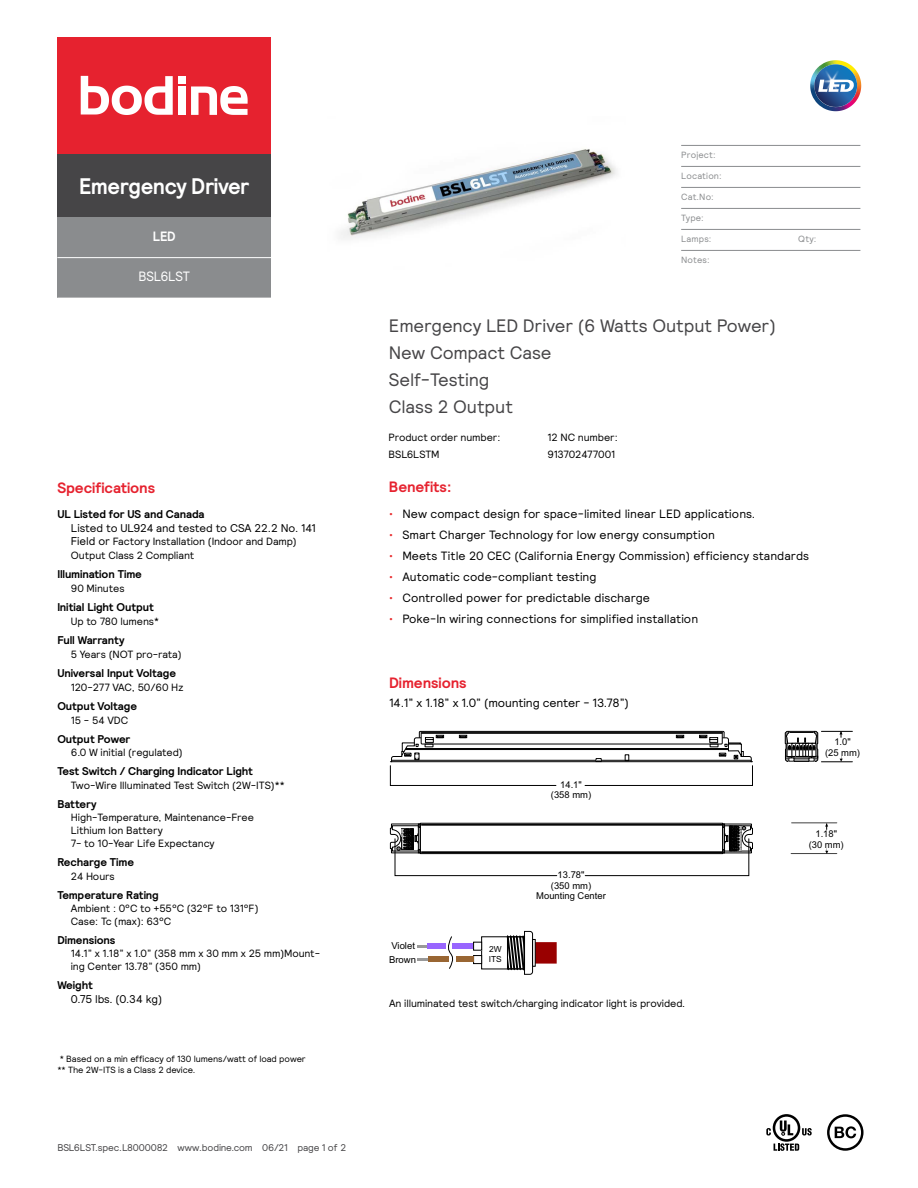
<style>
.page{position:relative;width:918px;height:1188px;background:#fff}
.page>*{position:absolute;margin:0;border:0;box-sizing:border-box;transform-origin:0 0}
.t1{font:700 22.5px "Signify Relative";letter-spacing:-.02em;color:#fff;scale:.95 1}
.t2{font:18px/27px "Signify Relative";letter-spacing:-.005em;color:#464547}
.t3{font:700 15px "Signify Relative";letter-spacing:-.005em;color:#e6222f}
.t4{font:13.5px "Signify Relative";letter-spacing:-.02em;color:#fff;scale:.95 1}
.t5{font:700 13.5px "Signify Relative";color:#fff;scale:.95 1}
.t6{font:12px "Signify Relative";letter-spacing:.005em;color:#000}
.t7{font:700 11.25px "Signify Relative";letter-spacing:-.01em;color:#000}
.t8{font:11.25px "Signify Relative";letter-spacing:-.01em;color:#000}
.t9{font:10.5px/12.8px "Signify Relative";letter-spacing:-.01em;color:#000}
.t10{font:9.75px "Signify Relative";letter-spacing:-.015em;color:#464547}
.t11{font:9.6px/14.1px "Arial";color:#000}
.t12{font:9.45px/10.5px "Arial";color:#000;text-align:center}
.t13{font:9px/10.8px "Signify Relative";letter-spacing:-.005em;color:#000}
.t14{font:9px "Signify Relative";letter-spacing:.02em;color:#8a8c8e}
.t15{font:8.4px/9.3px "Arial";color:#000}
.s1{color:#e82c2e}
.s2{font-size:11.25px}
</style>
<div class="page">
<img style="left:340px;top:149px;width:277px;height:90px">
<div style="left:427px;top:944px;width:18px;height:5px;background:#96f"></div>
<div style="left:452px;top:943px;width:22px;height:6px;background:#96f"></div>
<div style="left:535px;top:942px;width:22px;height:22px;background:#900"></div>
<div style="left:532px;top:939px;width:4px;height:28px;border:1px solid #000"></div>
<div style="left:473px;top:955px;width:9px;height:9px;border:1px solid #000"></div>
<div style="left:473px;top:942px;width:9px;height:8px;border:1px solid #000"></div>
<svg style="left:507px;top:931px;width:26px;height:44px"></svg>
<svg style="left:417px;top:945px;width:10px;height:3px"></svg>
<div style="left:428px;top:957px;width:20px;height:5px;background:#963"></div>
<svg style="left:418px;top:958px;width:10px;height:3px"></svg>
<div style="left:456px;top:957px;width:17px;height:5px;background:#963"></div>
<svg style="left:441px;top:936px;width:19px;height:33px"></svg>
<svg style="left:390px;top:731px;width:363px;height:55px"></svg>
<hr style="left:821px;top:731px;width:31px;height:1px;background:#000">
<hr style="left:821px;top:762px;width:31px;height:1px;background:#000">
<svg style="left:840px;top:756px;width:3px;height:6px"></svg>
<svg style="left:839px;top:731px;width:4px;height:7px"></svg>
<hr style="left:792px;top:823px;width:45px;height:1px;background:#000">
<hr style="left:791px;top:853px;width:46px;height:1px;background:#000">
<svg style="left:825px;top:848px;width:3px;height:6px"></svg>
<svg style="left:825px;top:823px;width:3px;height:7px"></svg>
<svg style="left:785px;top:731px;width:33px;height:31px"></svg>
<svg style="left:390px;top:823px;width:363px;height:53px"></svg>
<div style="left:827px;top:1114px;width:37px;height:37px;border:2px solid #000;border-radius:50%"></div>
<svg style="left:835px;top:1126px;width:21px;height:12px"></svg>
<svg style="left:774px;top:1143px;width:25px;height:8px"></svg>
<svg style="left:802px;top:1128px;width:10px;height:8px"></svg>
<svg style="left:773px;top:1114px;width:27px;height:28px"></svg>
<svg style="left:775px;top:1117px;width:23px;height:22px"></svg>
<svg style="left:780px;top:1121px;width:13px;height:14px"></svg>
<svg style="left:766px;top:1128px;width:5px;height:8px"></svg>
<svg style="left:808px;top:58px;width:55px;height:55px"></svg>
<svg style="left:810px;top:60px;width:50px;height:51px"></svg>
<hr style="left:681px;top:145px;width:179px;height:1px;background:#8a8c8e">
<hr style="left:681px;top:166px;width:179px;height:1px;background:#8a8c8e">
<hr style="left:681px;top:187px;width:179px;height:1px;background:#8a8c8e">
<hr style="left:681px;top:208px;width:179px;height:1px;background:#8a8c8e">
<hr style="left:681px;top:229px;width:179px;height:1px;background:#8a8c8e">
<hr style="left:681px;top:250px;width:179px;height:1px;background:#8a8c8e">
<div style="left:57px;top:154px;width:214px;height:63px;background:#464547"></div>
<div style="left:57px;top:217px;width:214px;height:81px;background:#8a8c8e"></div>
<hr style="left:57px;top:257px;width:214px;height:1px;background:#fff">
<div style="left:57px;top:37px;width:214px;height:117px;background:#e6222f"></div>
<div style="left:178px;top:76px;width:8px;height:7px;background:#fff"></div>
<div style="left:178px;top:87px;width:8px;height:28px;background:#fff"></div>
<svg style="left:191px;top:86px;width:57px;height:29px"></svg>
<svg style="left:81px;top:76px;width:92px;height:39px"></svg>
<h1 class="t1" style="left:79px;top:172px;width:181px">Emergency Driver</h1>
<p class="t5" style="left:153px;top:227px;width:25px">LED</p>
<p class="t4" style="left:139px;top:268px;width:56px">BSL6LST</p>
<p class="t14" style="left:681px;top:149px;width:36px">Project:</p>
<p class="t14" style="left:681px;top:170px;width:42px">Location:</p>
<p class="t14" style="left:681px;top:191px;width:34px">Cat.No:</p>
<p class="t14" style="left:681px;top:212px;width:24px">Type:</p>
<p class="t14" style="left:681px;top:233px;width:32px">Lamps:</p>
<p class="t14" style="left:798px;top:233px;width:20px">Qty:</p>
<p class="t14" style="left:681px;top:254px;width:30px">Notes:</p>
<h2 class="t2" style="left:389px;top:312px;width:388px">Emergency LED Driver (6 Watts Output Power)<br>New Compact Case<br>Self-Testing<br>Class 2 Output</h2>
<p class="t9" style="left:389px;top:431px;width:113px">Product order number:</p>
<p class="t9" style="left:548px;top:431px;width:72px">12 NC number:</p>
<p class="t9" style="left:389px;top:447px;width:52px">BSL6LSTM</p>
<p class="t9" style="left:548px;top:447px;width:69px">913702477001</p>
<h3 class="t3" style="left:57px;top:478px;width:99px">Specifications</h3>
<h3 class="t3" style="left:389px;top:477px;width:64px">Benefits:</h3>
<p class="t6" style="left:389px;top:506px;width:368px"><span class="s1">•</span> New compact design for space-limited linear LED applications.</p>
<p class="t6" style="left:389px;top:527px;width:328px"><span class="s1">•</span> Smart Charger Technology for low energy consumption</p>
<p class="t6" style="left:389px;top:548px;width:422px"><span class="s1">•</span> Meets Title 20 CEC (California Energy Commission) efficiency standards</p>
<p class="t6" style="left:389px;top:569px;width:209px"><span class="s1">•</span> Automatic code-compliant testing</p>
<p class="t6" style="left:389px;top:590px;width:263px"><span class="s1">•</span> Controlled power for predictable discharge</p>
<p class="t6" style="left:389px;top:611px;width:311px"><span class="s1">•</span> Poke-In wiring connections for simplified installation</p>
<p class="t7" style="left:57px;top:507px;width:149px">UL Listed for US and Canada</p>
<p class="t8" style="left:71px;top:520px;width:247px">Listed to UL924 and tested to CSA 22.2 No. 141</p>
<p class="t9" style="left:71px;top:534px;width:227px;line-height:13.5px"><span class="s2">Field or</span> Factory Installation (Indoor and Damp)<br>Output Class 2 Compliant</p>
<p class="t7" style="left:57px;top:567px;width:86px">Illumination Time</p>
<p class="t9" style="left:71px;top:581px;width:55px">90 Minutes</p>
<p class="t7" style="left:57px;top:600px;width:98px">Initial Light Output</p>
<p class="t9" style="left:71px;top:614px;width:90px">Up to 780 lumens*</p>
<p class="t7" style="left:57px;top:633px;width:69px">Full Warranty</p>
<p class="t9" style="left:71px;top:647px;width:112px">5 Years (NOT pro-rata)</p>
<p class="t7" style="left:57px;top:666px;width:120px">Universal Input Voltage</p>
<p class="t9" style="left:71px;top:680px;width:114px">120-277 VAC, 50/60 Hz</p>
<p class="t7" style="left:57px;top:699px;width:81px">Output Voltage</p>
<p class="t9" style="left:71px;top:713px;width:59px">15 - 54 VDC</p>
<p class="t7" style="left:57px;top:732px;width:75px">Output Power</p>
<p class="t9" style="left:71px;top:745px;width:113px">6.0 W initial (regulated)</p>
<p class="t7" style="left:57px;top:764px;width:197px">Test Switch / Charging Indicator Light</p>
<p class="t9" style="left:71px;top:778px;width:215px">Two-Wire Illuminated Test Switch (2W-ITS)**</p>
<p class="t7" style="left:57px;top:797px;width:41px">Battery</p>
<p class="t9" style="left:71px;top:811px;width:185px">High-Temperature, Maintenance-Free<br>Lithium Ion Battery<br>7- to 10-Year Life Expectancy</p>
<p class="t7" style="left:57px;top:855px;width:78px">Recharge Time</p>
<p class="t9" style="left:71px;top:869px;width:46px">24 Hours</p>
<p class="t7" style="left:57px;top:888px;width:103px">Temperature Rating</p>
<p class="t9" style="left:71px;top:901px;width:189px">Ambient : 0°C to +55°C (32°F to 131°F)<br>Case: Tc (max): 63°C</p>
<p class="t7" style="left:57px;top:933px;width:60px">Dimensions</p>
<p class="t9" style="left:71px;top:946px;width:251px">14.1” x 1.18” x 1.0” (358 mm x 30 mm x 25 mm)Mount&shy;ing Center 13.78” (350 mm)</p>
<p class="t7" style="left:57px;top:978px;width:37px">Weight</p>
<p class="t8" style="left:71px;top:991px;width:93px">0.75 lbs. (0.34 kg)</p>
<h3 class="t3" style="left:389px;top:673px;width:79px">Dimensions</h3>
<p class="t6" style="left:389px;top:695px;width:241px">14.1” x 1.18” x 1.0” (mounting center - 13.78”)</p>
<p class="t12" style="left:825px;top:737px;width:37px">1.0"<br>(25 mm)</p>
<p class="t12" style="left:551px;top:779px;width:42px">14.1" (358 mm)</p>
<p class="t12" style="left:809px;top:829px;width:37px">1.18" (30 mm)</p>
<p class="t12" style="left:536px;top:870px;width:71px">13.78"<br>(350 mm)<br>Mounting Center</p>
<p class="t11" style="left:389px;top:938px;width:29px">Violet<br>Brown</p>
<p class="t15" style="left:489px;top:945px;width:14px">2W<br>ITS</p>
<p class="t9" style="left:389px;top:997px;width:298px">An illuminated test switch/charging indicator light is provided.</p>
<p class="t13" style="left:57px;top:1053px;width:250px">* Based on a min efficacy of 130 lumens/watt of load power ** The 2W-ITS is a Class 2 device.</p>
<p class="t10" style="left:57px;top:1141px;width:291px">BSL6LST.spec.L8000082 www.bodine.com 06/21 page 1 of 2</p>
</div>
